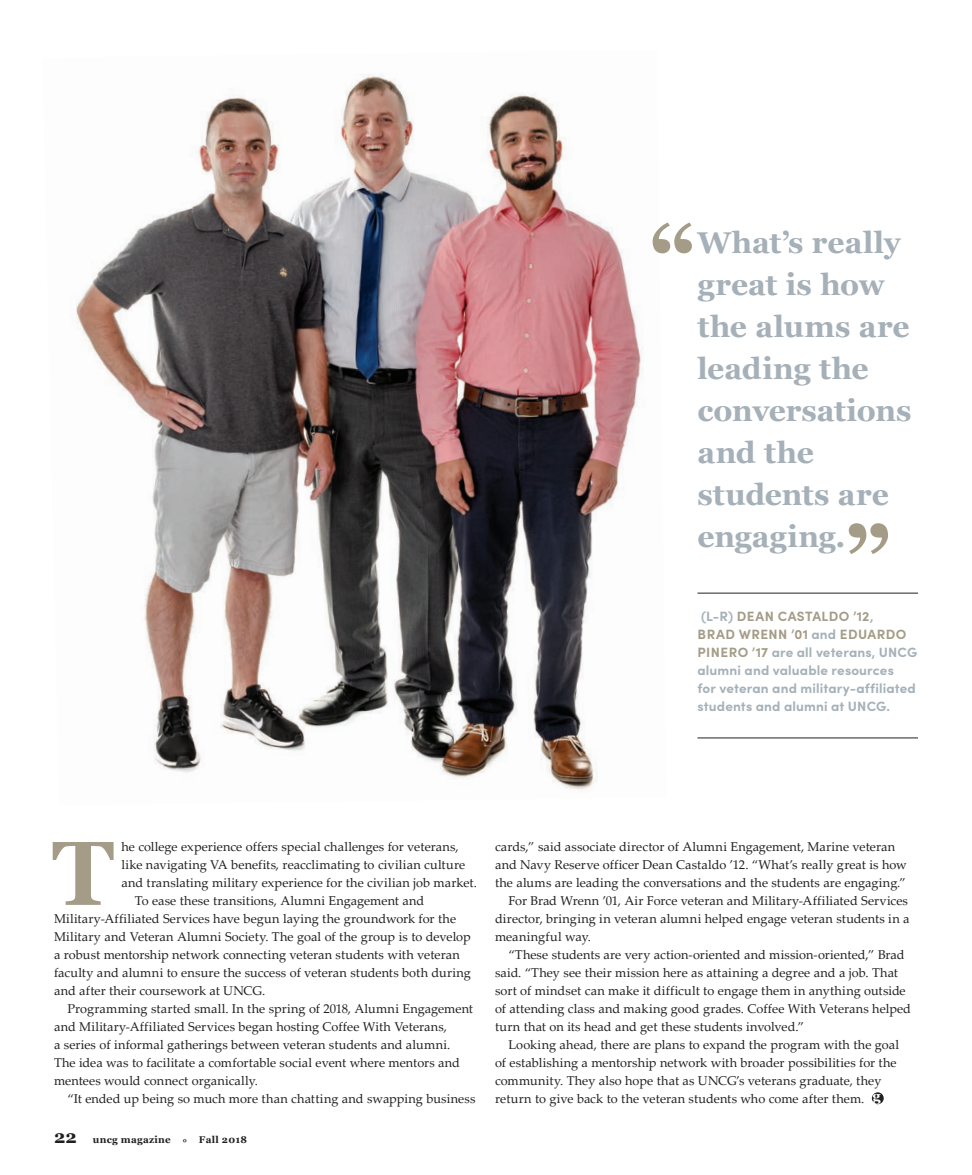
<style>
.page{position:relative;width:972px;height:1175px;background:#fff}
.page>*{position:absolute;margin:0;border:0;box-sizing:border-box;transform-origin:0 0}
.body{font:700 90.75px "Georgia";color:#a49c87}
.hel_body{font:700 90px "Georgia";color:#a49c87}
.hel_body-2{font:700 30px/42px "Georgia";color:#a5b0b8}
.t1{font:700 18px "Georgia";color:#231f20}
.dept_head_Clarendon{font:700 14.25px "Georgia";color:#fff}
.body-2{font:700 13.5px/18px "Sofia Pro";letter-spacing:.01em;color:#a5b0b8}
.body-3{font:12.75px/18px "Palatino Linotype";letter-spacing:.005em;color:#231f20}
.t2{font:700 9.75px "Georgia";letter-spacing:.025em;color:#231f20}
.s1{color:#a49c87}
</style>
<div class="page">
<img style="left:76px;top:74px;width:567px;height:716px">
<div style="left:872px;top:1092px;width:12px;height:12px;background:#231f20;border-radius:50%"></div>
<hr style="left:698px;top:592px;width:220px;height:1px;background:#231f20">
<hr style="left:698px;top:737px;width:220px;height:1px;background:#231f20">
<p class="hel_body" style="left:649px;top:190px;width:48px">“</p>
<p class="hel_body-2" style="left:698px;top:220px;width:216px">What’s really great is how the alums are leading the conversations and the students are engaging.</p>
<p class="hel_body" style="left:844px;top:491px;width:48px">”</p>
<p class="body-2" style="left:698px;top:606px;width:221px">(L-R) <span class="s1">DEAN CASTALDO ’12</span>,<br><span class="s1">BRAD WRENN ’01</span> and <span class="s1">EDUARDO<br>PINERO ’17</span> are all veterans, UNCG alumni and valuable resources<br>for veteran and military-affiliated students and alumni at UNCG.</p>
<p class="body" style="left:52px;top:805px;width:64px">T</p>
<p class="body-3" style="left:121px;top:837px;width:357px">he college experience offers special challenges for veterans, like navigating VA benefits, reacclimating to civilian culture and translating military experience for the civilian job market.</p>
<p class="body-3" style="left:54px;top:891px;width:418px;text-indent:81px">To ease these transitions, Alumni Engagement and Military-Affiliated Services have begun laying the groundwork for the Military and Veteran Alumni Society. The goal of the group is to develop a robust mentorship network connecting veteran students with veteran faculty and alumni to ensure the success of veteran students both during and after their coursework at UNCG.</p>
<p class="body-3" style="left:54px;top:999px;width:421px;text-indent:14px">Programming started small. In the spring of 2018, Alumni Engagement and Military-Affiliated Services began hosting Coffee With Veterans,<br>a series of informal gatherings between veteran students and alumni.<br>The idea was to facilitate a comfortable social event where mentors and mentees would connect organically.</p>
<p class="body-3" style="left:68px;top:1089px;width:409px">“It ended up being so much more than chatting and swapping business</p>
<h3 class="t1" style="left:54px;top:1123px;width:24px">22</h3>
<p class="t2" style="left:93px;top:1132px;width:156px">uncg magazine ° Fall 2018</p>
<p class="body-3" style="left:495px;top:837px;width:413px">cards,” said associate director of Alumni Engagement, Marine veteran and Navy Reserve officer Dean Castaldo ’12. “What’s really great is how the alums are leading the conversations and the students are engaging.”</p>
<p class="body-3" style="left:495px;top:891px;width:416px;text-align:justify;text-indent:14px">For Brad Wrenn ’01, Air Force veteran and Military-Affiliated Services director, bringing in veteran alumni helped engage veteran students in a meaningful way.</p>
<p class="body-3" style="left:495px;top:945px;width:418px;text-indent:14px">“These students are very action-oriented and mission-oriented,” Brad said. “They see their mission here as attaining a degree and a job. That sort of mindset can make it difficult to engage them in anything outside of attending class and making good grades. Coffee With Veterans helped turn that on its head and get these students involved.”</p>
<p class="body-3" style="left:495px;top:1035px;width:406px;text-indent:14px">Looking ahead, there are plans to expand the program with the goal of establishing a mentorship network with broader possibilities for the community. They also hope that as UNCG’s veterans graduate, they return to give back to the veteran students who come after them.</p>
<p class="dept_head_Clarendon" style="left:873px;top:1085px;width:10px">g</p>
</div>
